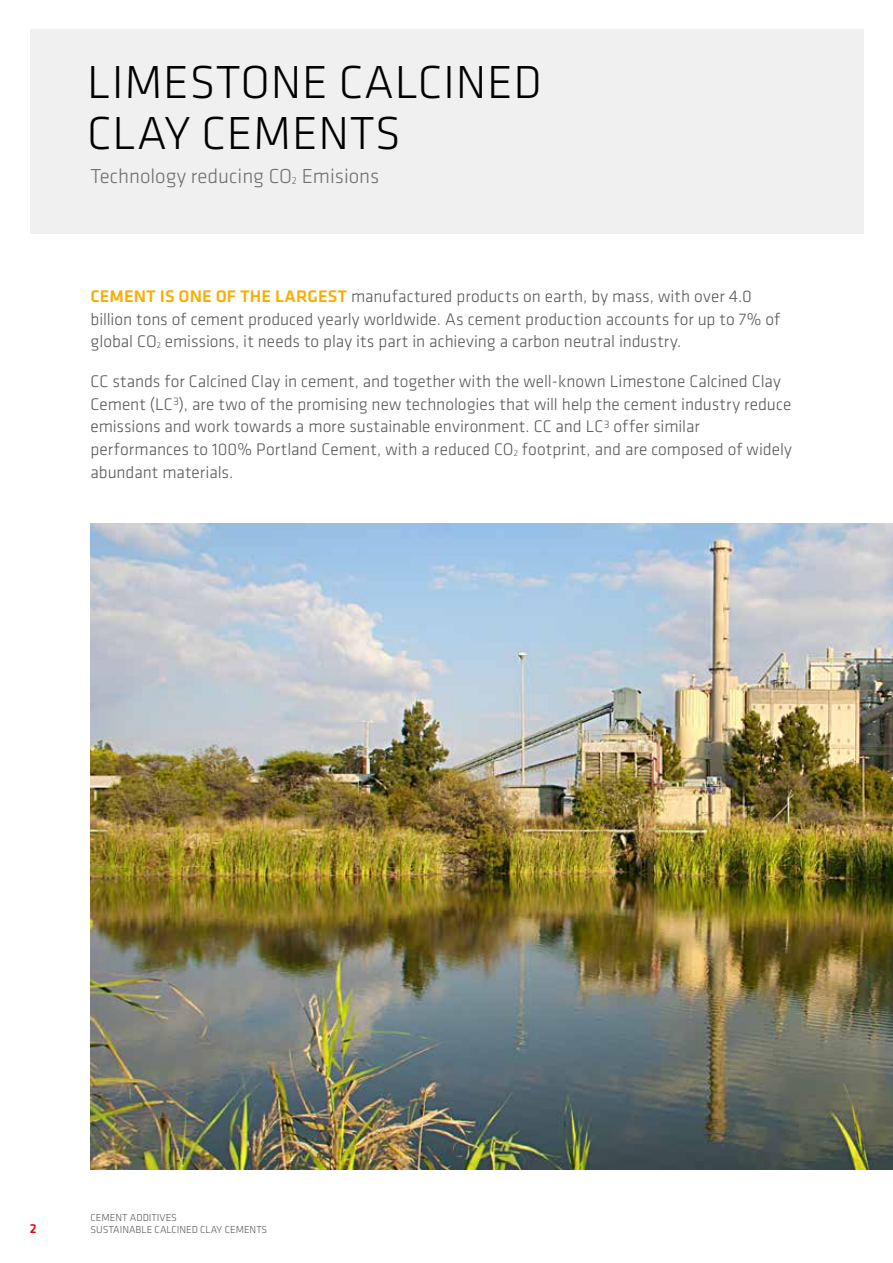
<style>
.page{position:relative;width:893px;height:1263px;background:#fff}
.page>*{position:absolute;margin:0;border:0;box-sizing:border-box;transform-origin:0 0}
.t1{font:300 48px/51px "Klavika";letter-spacing:.015em;color:#000}
.t2{font:300 21px "Klavika";color:#706f6f}
.t3{font:300 17.4px/22.6px "Klavika";color:#575756}
.t4{font:500 13.5px "Klavika";color:#e30613}
.t5{font:300 10.5px/12.6px "Klavika";color:#575756}
.s1{font-size:10.5px}
.s2{font-weight:500;color:#f8ae00}
.s3{font-size:8.7px}
</style>
<div class="page">
<div style="left:30px;top:30px;width:833px;height:204px;background:#ededed"></div>
<img style="left:91px;top:523px;width:802px;height:646px">
<h1 class="t1" style="left:87px;top:56px;width:456px">LIMESTONE CALCINED<br>CLAY CEMENTS</h1>
<p class="t2" style="left:91px;top:163px;width:290px">Technology reducing CO<span class="s1">2</span> Emisions</p>
<p class="t3" style="left:91px;top:285px;width:691px"><span class="s2">CEMENT IS ONE OF THE LARGEST</span> manufactured products on earth, by mass, with over 4.0 billion tons of cement produced yearly worldwide. As cement production accounts for up to 7% of global CO<span class="s3">2</span> emissions, it needs to play its part in achieving a carbon neutral industry.</p>
<p class="t3" style="left:91px;top:370px;width:703px">CC stands for Calcined Clay in cement, and together with the well-known Limestone Calcined Clay Cement (LC<sup>3</sup>), are two of the promising new technologies that will help the cement industry reduce emissions and work towards a more sustainable environment. CC and LC<sup>3</sup> offer similar performances to 100% Portland Cement, with a reduced CO<span class="s3">2</span> footprint, and are composed of widely abundant materials.</p>
<p class="t4" style="left:30px;top:1219px;width:8px">2</p>
<p class="t5" style="left:91px;top:1211px;width:178px">CEMENT ADDITIVES<br>SUSTAINABLE CALCINED CLAY CEMENTS</p>
</div>
